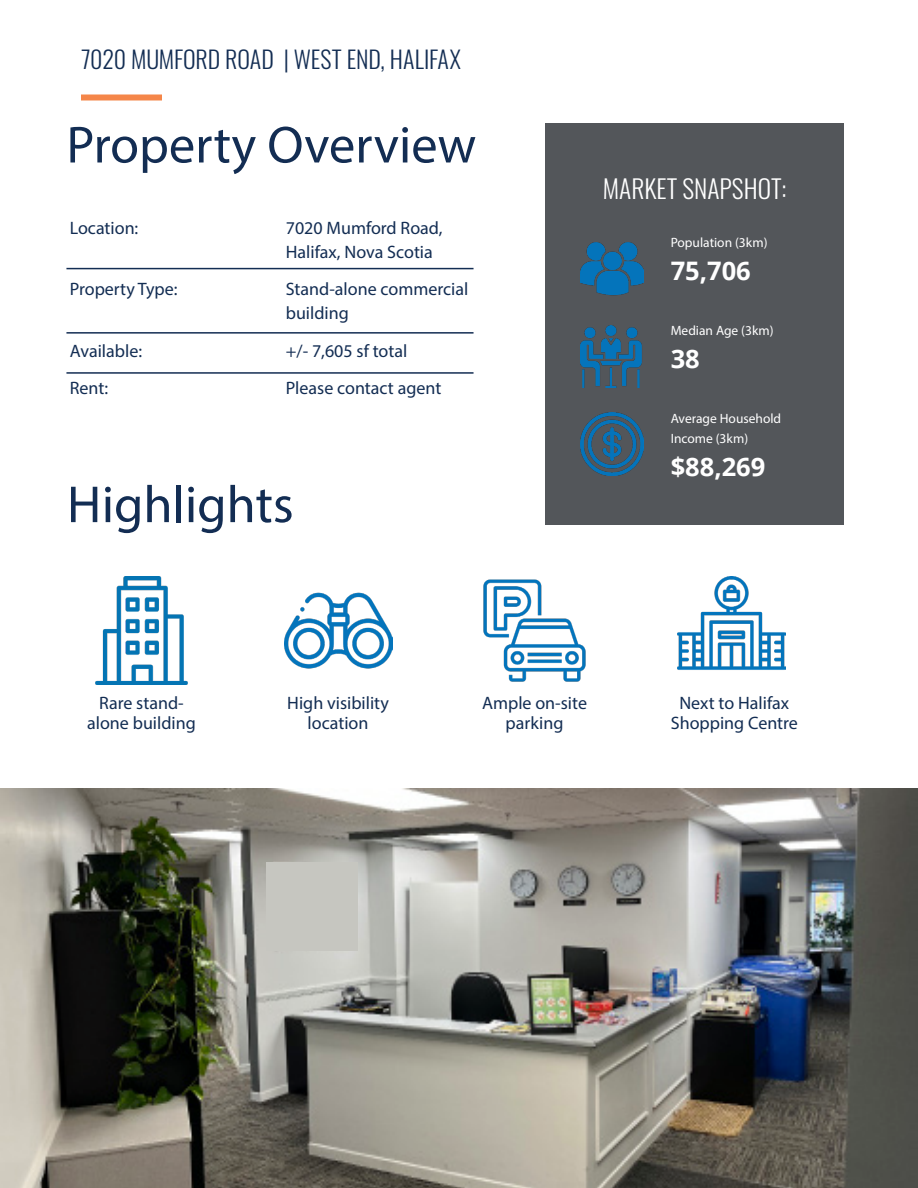
<style>
.page{position:relative;width:918px;height:1188px;background:#fff}
.page>*{position:absolute;margin:0;border:0;box-sizing:border-box;transform-origin:0 0}
.t1{font:52.5px "Myriad Pro";color:#132d53}
.t2{font:300 25.5px "Oswald";color:#fff}
.t3{font:700 25.5px "Open Sans";color:#fff}
.Title-Header{font:300 24px "Oswald";letter-spacing:-.005em;color:#132d53}
.t4{font:18px/19.5px "Myriad Pro";color:#132d53;text-align:center}
.t5{font:13.5px/19.5px "Myriad Pro";color:#fff}
</style>
<div class="page">
<div style="left:81px;top:94px;width:81px;height:6px;background:#f58649"></div>
<img style="left:95px;top:577px;width:93px;height:108px">
<img style="left:284px;top:592px;width:108px;height:77px">
<img style="left:483px;top:579px;width:103px;height:103px">
<img style="left:677px;top:577px;width:108px;height:93px">
<img style="left:0;top:788px;width:918px;height:400px">
<div style="left:266px;top:862px;width:91px;height:88px;background:#c6c6c0"></div>
<hr style="left:66px;top:268px;width:408px;height:1px;background:#132d53">
<hr style="left:66px;top:332px;width:408px;height:2px;background:#132d53">
<hr style="left:66px;top:372px;width:408px;height:2px;background:#132d53">
<div style="left:545px;top:123px;width:298px;height:402px;background:#53565a"></div>
<img style="left:581px;top:242px;width:62px;height:54px">
<img style="left:581px;top:325px;width:61px;height:63px">
<img style="left:581px;top:413px;width:62px;height:63px">
<p class="Title-Header" style="left:81px;top:38px;width:381px">7020 MUMFORD ROAD | WEST END, HALIFAX</p>
<p class="t1" style="left:66px;top:113px;width:411px">Property Overview</p>
<p class="t4" style="left:70px;top:218px;width:70px">Location:</p>
<p class="t4" style="left:286px;top:216px;width:158px;line-height:24px;text-align:left">7020 Mumford Road,<br>Halifax, Nova Scotia</p>
<p class="t4" style="left:70px;top:279px;width:109px">Property Type:</p>
<p class="t4" style="left:286px;top:277px;width:184px;line-height:24px;text-align:left">Stand-alone commercial building</p>
<p class="t4" style="left:70px;top:341px;width:74px">Available:</p>
<p class="t4" style="left:286px;top:341px;width:123px">+/- 7,605 sf total</p>
<p class="t4" style="left:70px;top:378px;width:40px">Rent:</p>
<p class="t4" style="left:286px;top:378px;width:157px">Please contact agent</p>
<p class="t1" style="left:67px;top:472px;width:228px">Highlights</p>
<p class="t2" style="left:603px;top:166px;width:185px">MARKET SNAPSHOT:</p>
<p class="t5" style="left:671px;top:233px;width:98px">Population (3km)</p>
<p class="t3" style="left:671px;top:253px;width:82px">75,706</p>
<p class="t5" style="left:671px;top:321px;width:105px">Median Age (3km)</p>
<p class="t3" style="left:671px;top:341px;width:31px">38</p>
<p class="t5" style="left:671px;top:409px;width:112px">Average Household<br>Income (3km)</p>
<p class="t3" style="left:671px;top:448px;width:96px">$88,269</p>
<p class="t4" style="left:87px;top:693px;width:110px">Rare stand&shy;alone building</p>
<p class="t4" style="left:287px;top:693px;width:103px">High visibility location</p>
<p class="t4" style="left:482px;top:693px;width:106px">Ample on-site parking</p>
<p class="t4" style="left:671px;top:693px;width:129px">Next to Halifax<br>Shopping Centre</p>
</div>
